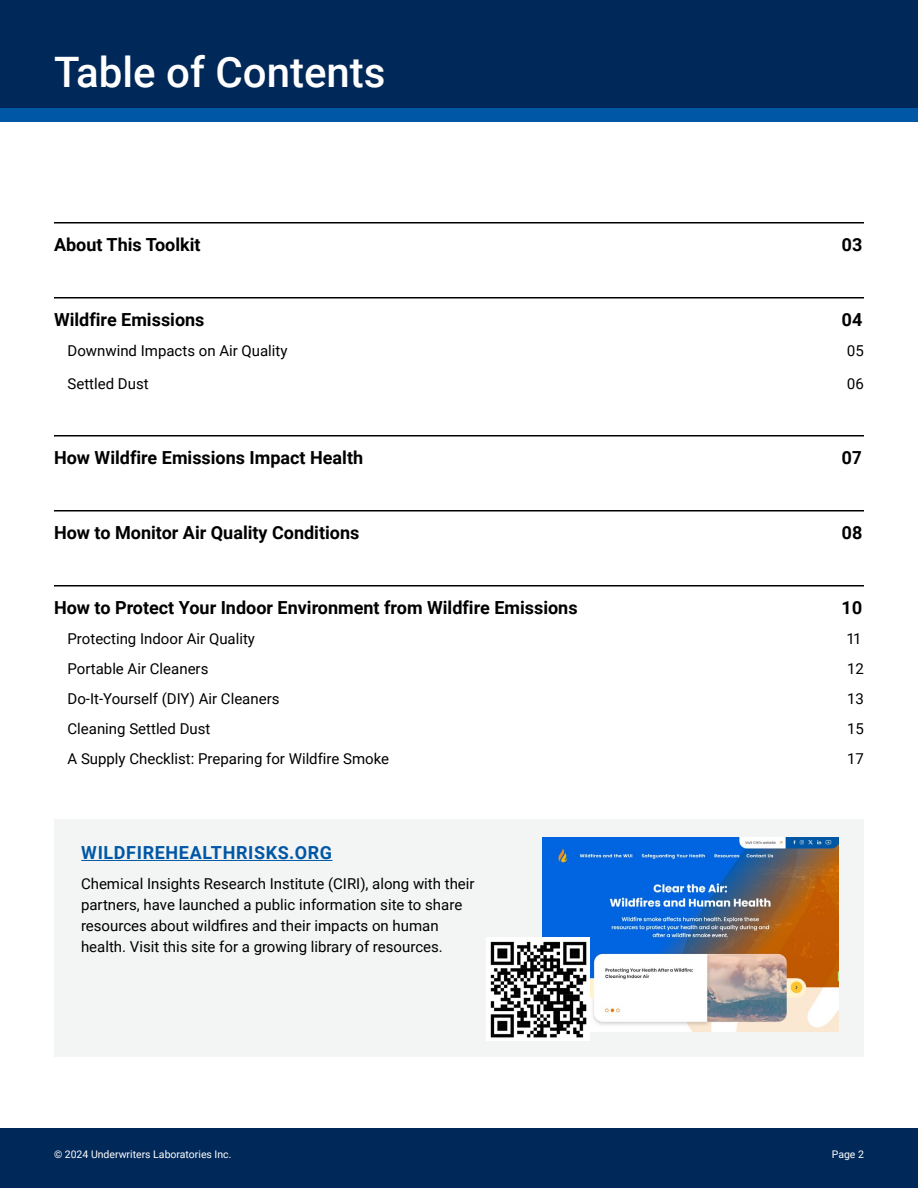
<style>
.page{position:relative;width:918px;height:1188px;background:#fff}
.page>*{position:absolute;margin:0;border:0;box-sizing:border-box;transform-origin:0 0}
.t1{font:500 42px "Roboto";color:#fff}
.t2{font:700 18px "Roboto";color:#000}
.t3{font:700 18px "Roboto";letter-spacing:.035em;color:#0057a5}
.t4{font:15px/21px "Roboto";color:#000}
.t5{font:10.5px "Roboto";color:#fff}
</style>
<div class="page">
<hr style="left:54px;top:222px;width:810px;height:2px;background:#000">
<hr style="left:54px;top:297px;width:810px;height:1px;background:#000">
<hr style="left:54px;top:435px;width:810px;height:1px;background:#000">
<hr style="left:54px;top:510px;width:810px;height:2px;background:#000">
<hr style="left:54px;top:585px;width:810px;height:1px;background:#000">
<div style="left:54px;top:819px;width:810px;height:237px;background:#f3f4f4"></div>
<img style="left:542px;top:837px;width:296px;height:195px">
<img style="left:486px;top:938px;width:104px;height:103px">
<hr style="left:81px;top:860px;width:252px;height:1px;background:#0057a5">
<div style="left:0;top:1128px;width:918px;height:60px;background:#002859"></div>
<div style="left:0;top:0;width:918px;height:108px;background:#002859"></div>
<div style="left:0;top:108px;width:918px;height:13px;background:#0057a5"></div>
<h1 class="t1" style="left:54px;top:42px;width:333px">Table of Contents</h1>
<p class="t2" style="left:54px;top:231px;width:148px">About This Toolkit</p>
<p class="t2" style="left:841px;top:231px;width:23px">03</p>
<p class="t2" style="left:54px;top:306px;width:152px">Wildfire Emissions</p>
<p class="t2" style="left:841px;top:306px;width:23px">04</p>
<p class="t4" style="left:68px;top:339px;width:222px">Downwind Impacts on Air Quality</p>
<p class="t4" style="left:847px;top:339px;width:19px">05</p>
<p class="t4" style="left:68px;top:372px;width:83px">Settled Dust</p>
<p class="t4" style="left:847px;top:372px;width:19px">06</p>
<p class="t2" style="left:54px;top:444px;width:311px">How Wildfire Emissions Impact Health</p>
<p class="t2" style="left:841px;top:444px;width:22px">07</p>
<p class="t2" style="left:54px;top:519px;width:307px">How to Monitor Air Quality Conditions</p>
<p class="t2" style="left:841px;top:519px;width:23px">08</p>
<p class="t2" style="left:54px;top:595px;width:525px">How to Protect Your Indoor Environment from Wildfire Emissions</p>
<p class="t2" style="left:841px;top:595px;width:23px">10</p>
<p class="t4" style="left:68px;top:627px;width:189px">Protecting Indoor Air Quality</p>
<p class="t4" style="left:847px;top:627px;width:15px">11</p>
<p class="t4" style="left:68px;top:657px;width:142px">Portable Air Cleaners</p>
<p class="t4" style="left:847px;top:657px;width:18px">12</p>
<p class="t4" style="left:68px;top:687px;width:214px">Do-It-Yourself (DIY) Air Cleaners</p>
<p class="t4" style="left:847px;top:687px;width:18px">13</p>
<p class="t4" style="left:68px;top:717px;width:145px">Cleaning Settled Dust</p>
<p class="t4" style="left:847px;top:717px;width:18px">15</p>
<p class="t4" style="left:68px;top:747px;width:323px">A Supply Checklist: Preparing for Wildfire Smoke</p>
<p class="t4" style="left:847px;top:747px;width:18px">17</p>
<p class="t3" style="left:81px;top:840px;width:252px">WILDFIREHEALTHRISKS.ORG</p>
<p class="t4" style="left:81px;top:873px;width:395px">Chemical Insights Research Institute (CIRI), along with their partners, have launched a public information site to share resources about wildfires and their impacts on human health. Visit this site for a growing library of resources.</p>
<p class="t5" style="left:54px;top:1147px;width:179px">© 2024 Underwriters Laboratories Inc.</p>
<p class="t5" style="left:832px;top:1147px;width:34px">Page 2</p>
</div>
